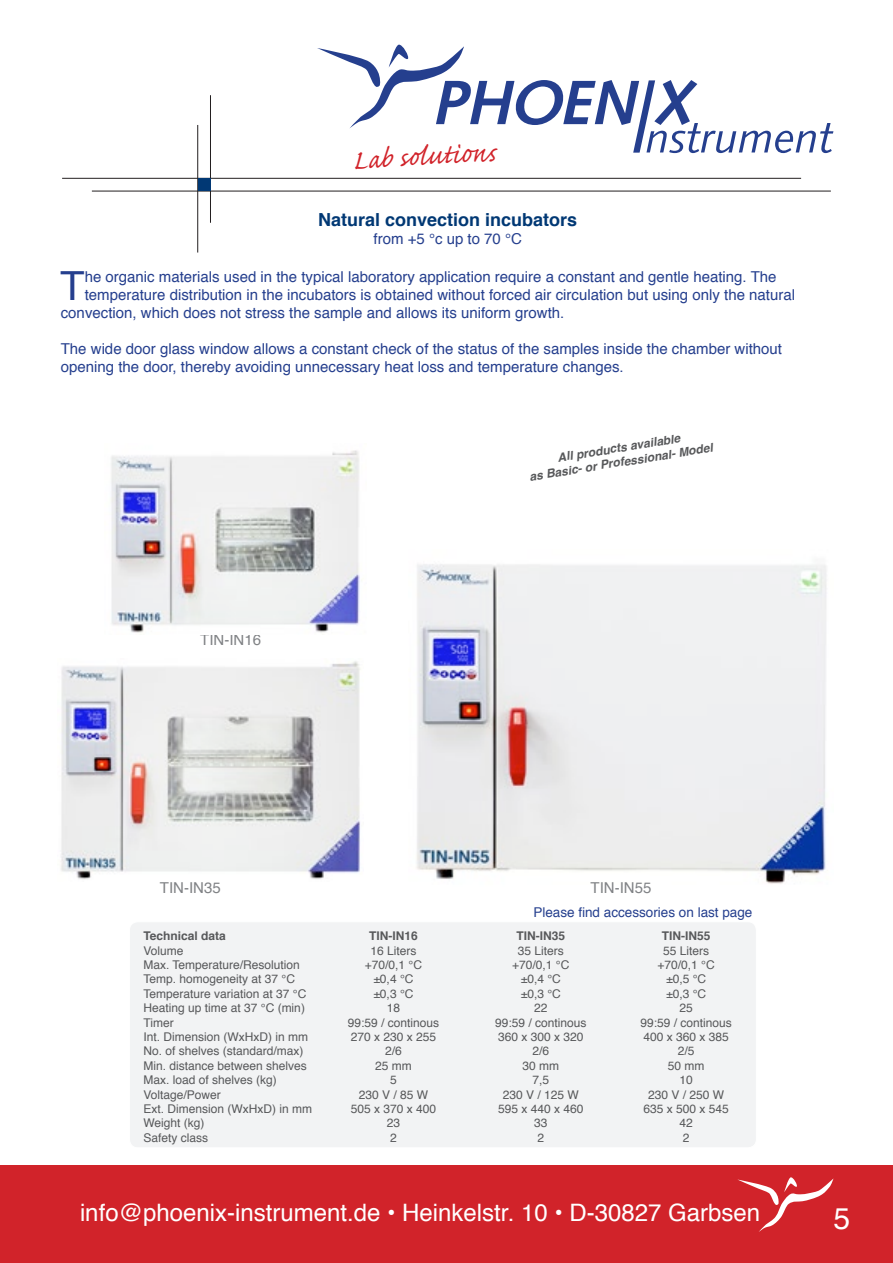
<style>
.page{position:relative;width:893px;height:1263px;background:#fff}
.page>*{position:absolute;margin:0;border:0;box-sizing:border-box;transform-origin:0 0}
.t1{font:40.05px "Helvetica";color:#253f8e}
.t2{font:34.5px "Caflisch Script Pro";color:#d1232a}
.t3{font:30px "Helvetica";color:#fff}
.t4{font:24px "Helvetica";color:#fff}
.t5{font:700 18px "Helvetica";color:#013874}
.t6{font:15px/18px "Helvetica";color:#253f8e}
.t7{font:15px "Helvetica";color:#808285}
.t8{font:13.5px "Helvetica";color:#253f8e}
.t9{font:12px/14.4px "Helvetica";color:#57585a;text-align:center}
.t10{font:italic 700 12px/14.4px "Helvetica";color:#57585a;text-align:center}
.t11{font:700 12px "Helvetica";color:#57585a}
</style>
<div class="page">
<div style="left:0;top:1165px;width:893px;height:98px;background:#d1232a"></div>
<svg style="left:737px;top:1177px;width:96px;height:55px"></svg>
<hr style="left:62px;top:178px;width:739px;height:1px;background:#231f20">
<hr style="left:92px;top:191px;width:739px;height:1px;background:#231f20">
<hr style="left:210px;top:95px;width:1px;height:128px;background:#231f20">
<hr style="left:197px;top:125px;width:1px;height:128px;background:#231f20">
<div style="left:198px;top:179px;width:12px;height:12px;background:#013874"></div>
<svg style="left:317px;top:44px;width:516px;height:109px"></svg>
<div style="left:129px;top:922px;width:627px;height:226px;background:#f2f3f4;border-radius:9px"></div>
<div style="left:129px;top:921px;width:628px;height:227px;border:1px solid #fff;border-radius:9px"></div>
<img style="left:111px;top:450px;width:249px;height:183px">
<img style="left:61px;top:661px;width:299px;height:219px">
<img style="left:416px;top:564px;width:411px;height:320px">
<h2 class="t2" style="left:352px;top:142px;width:145px;rotate:-3deg">Lab solutions</h2>
<h3 class="t5" style="left:318px;top:205px;width:261px">Natural convection incubators</h3>
<p class="t6" style="left:374px;top:230px;width:150px">from +5 °c up to 70 °C</p>
<h1 class="t1" style="left:60px;top:255px;width:26px">T</h1>
<p class="t6" style="left:85px;top:268px;width:693px">he organic materials used in the typical laboratory application require a constant and gentle heating. The</p>
<p class="t6" style="left:85px;top:286px;width:712px">temperature distribution in the incubators is obtained without forced air circulation but using only the natural</p>
<p class="t6" style="left:61px;top:304px;width:505px">convection, which does not stress the sample and allows its uniform growth.</p>
<p class="t6" style="left:61px;top:340px;width:723px">The wide door glass window allows a constant check of the status of the samples inside the chamber without opening the door, thereby avoiding unnecessary heat loss and temperature changes.</p>
<p class="t7" style="left:200px;top:628px;width:62px">TIN-IN16</p>
<p class="t10" style="left:526px;top:455px;width:187px;rotate:-9deg">All products available<br>as Basic- or Professional- Model</p>
<p class="t7" style="left:160px;top:876px;width:62px">TIN-IN35</p>
<p class="t11" style="left:143px;top:926px;width:84px">Technical data</p>
<p class="t9" style="left:143px;top:943px;width:170px;text-align:left">Volume<br>Max. Temperature/Resolution<br>Temp. homogeneity at 37 °C<br>Temperature variation at 37 °C<br>Heating up time at 37 °C (min)<br>Timer<br>Int. Dimension (WxHxD) in mm<br>No. of shelves (standard/max)<br>Min. distance between shelves<br>Max. load of shelves (kg)<br>Voltage/Power<br>Ext. Dimension (WxHxD) in mm<br>Weight (kg)<br>Safety class</p>
<p class="t11" style="left:369px;top:926px;width:50px">TIN-IN16</p>
<p class="t9" style="left:348px;top:943px;width:93px">16 Liters<br>+70/0,1 °C<br>±0,4 °C<br>±0,3 °C<br>18<br>99:59 / continous<br>270 x 230 x 255<br>2/6<br>25 mm<br>5<br>230 V / 85 W<br>505 x 370 x 400<br>23<br>2</p>
<p class="t7" style="left:591px;top:876px;width:62px">TIN-IN55</p>
<p class="t8" style="left:533px;top:902px;width:221px">Please find accessories on last page</p>
<p class="t11" style="left:516px;top:926px;width:50px">TIN-IN35</p>
<p class="t9" style="left:495px;top:943px;width:93px">35 Liters<br>+70/0,1 °C<br>±0,4 °C<br>±0,3 °C<br>22<br>99:59 / continous<br>360 x 300 x 320<br>2/6<br>30 mm<br>7,5<br>230 V / 125 W<br>595 x 440 x 460<br>33<br>2</p>
<p class="t11" style="left:662px;top:926px;width:50px">TIN-IN55</p>
<p class="t9" style="left:640px;top:943px;width:93px">55 Liters<br>+70/0,1 °C<br>±0,5 °C<br>±0,3 °C<br>25<br>99:59 / continous<br>400 x 360 x 385<br>2/5<br>50 mm<br>10<br>230 V / 250 W<br>635 x 500 x 545<br>42<br>2</p>
<h3 class="t4" style="left:80px;top:1194px;width:682px">info@phoenix-instrument.de • Heinkelstr. 10 • D-30827 Garbsen</h3>
<h3 class="t3" style="left:833px;top:1195px;width:18px">5</h3>
</div>
